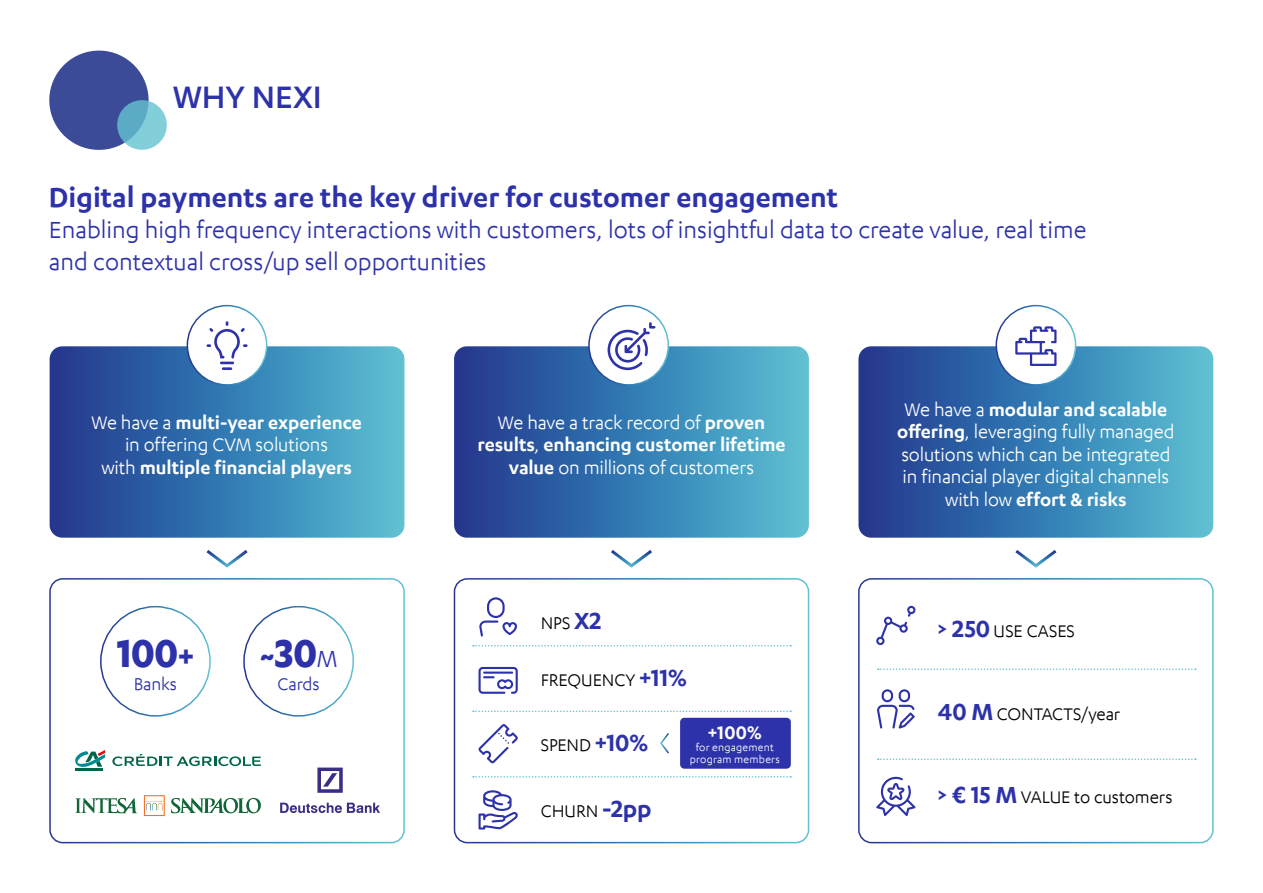
<style>
.page{position:relative;width:1263px;height:893px;background:#fff}
.page>*{position:absolute;margin:0;border:0;box-sizing:border-box;transform-origin:0 0}
.t1{font:700 45px "Karbon App";color:#2d32aa}
.t2{font:500 36px "Karbon App";letter-spacing:-.005em;color:#2d32aa}
.t3{font:600 31.5px "Karbon App";color:#2d32aa}
.t4{font:27px "Karbon App";color:#2d32aa}
.t5{font:21px/22.5px "Karbon App";letter-spacing:-.01em;color:#fff;text-align:center}
.t6{font:600 21px "Karbon App";letter-spacing:-.005em;color:#fff}
.t7{font:19.5px "Karbon App";letter-spacing:-.005em;color:#000}
.t8{font:19.5px "Karbon App";letter-spacing:-.005em;color:#2d32aa}
.t9{font:12px "Karbon App";letter-spacing:.02em;color:#fff}
.s1{font-weight:400}
.s2{font-size:36px}
.s3{font-weight:400;font-size:27px}
.s4{font-weight:600}
.s5{font-weight:600;font-size:27px;color:#2d32aa}
</style>
<div class="page">
<div style="left:454px;top:578px;width:355px;height:265px;border:2px solid #fff;border-radius:13px"></div>
<div style="left:858px;top:578px;width:356px;height:265px;border:2px solid #fff;border-radius:13px"></div>
<div style="left:49px;top:578px;width:356px;height:265px;border:2px solid #fff;border-radius:13px"></div>
<svg style="left:50px;top:346px;width:354px;height:192px;background:#397bb1"></svg>
<svg style="left:454px;top:346px;width:355px;height:192px;background:#3a7bb1"></svg>
<div style="left:680px;top:718px;width:111px;height:51px;background:#2d32aa;border-radius:4px"></div>
<svg style="left:858px;top:346px;width:355px;height:192px;background:#3a7bb1"></svg>
<svg style="left:206px;top:550px;width:42px;height:18px"></svg>
<svg style="left:611px;top:550px;width:41px;height:18px"></svg>
<svg style="left:660px;top:733px;width:9px;height:21px"></svg>
<svg style="left:1015px;top:550px;width:42px;height:18px"></svg>
<div style="left:996px;top:306px;width:79px;height:79px;background:#fff;border-radius:50%"></div>
<div style="left:995px;top:305px;width:81px;height:81px;border:2px solid #fff;border-radius:50%"></div>
<div style="left:589px;top:306px;width:79px;height:79px;background:#fff;border-radius:50%"></div>
<div style="left:588px;top:305px;width:81px;height:81px;border:2px solid #fff;border-radius:50%"></div>
<div style="left:187px;top:306px;width:80px;height:79px;background:#fff;border-radius:50%"></div>
<div style="left:187px;top:305px;width:80px;height:81px;border:2px solid #fff;border-radius:50%"></div>
<div style="left:100px;top:606px;width:111px;height:111px;border:2px solid #fff;border-radius:50%"></div>
<div style="left:243px;top:606px;width:111px;height:111px;border:2px solid #fff;border-radius:50%"></div>
<svg style="left:478px;top:667px;width:40px;height:27px"></svg>
<svg style="left:479px;top:597px;width:38px;height:40px"></svg>
<svg style="left:876px;top:606px;width:39px;height:39px"></svg>
<svg style="left:877px;top:689px;width:38px;height:39px"></svg>
<svg style="left:876px;top:777px;width:39px;height:39px"></svg>
<svg style="left:478px;top:790px;width:40px;height:39px"></svg>
<svg style="left:1015px;top:326px;width:41px;height:40px"></svg>
<svg style="left:607px;top:322px;width:48px;height:48px"></svg>
<svg style="left:207px;top:321px;width:41px;height:49px"></svg>
<svg style="left:112px;top:754px;width:149px;height:12px"></svg>
<hr style="left:75px;top:768px;width:28px;height:3px;background:#00664b">
<svg style="left:75px;top:750px;width:30px;height:17px"></svg>
<svg style="left:317px;top:767px;width:26px;height:26px"></svg>
<svg style="left:280px;top:803px;width:100px;height:10px"></svg>
<svg style="left:171px;top:798px;width:90px;height:15px"></svg>
<svg style="left:75px;top:798px;width:62px;height:15px"></svg>
<svg style="left:144px;top:795px;width:21px;height:21px"></svg>
<svg style="left:478px;top:724px;width:40px;height:39px"></svg>
<svg style="left:878px;top:668px;width:318px;height:2px"></svg>
<svg style="left:473px;top:645px;width:318px;height:2px"></svg>
<svg style="left:473px;top:711px;width:318px;height:1px"></svg>
<svg style="left:473px;top:776px;width:318px;height:1px"></svg>
<svg style="left:878px;top:758px;width:318px;height:2px"></svg>
<svg style="left:49px;top:50px;width:118px;height:100px"></svg>
<p class="t2" style="left:173px;top:77px;width:151px">WHY NEXI</p>
<p class="t3" style="left:49px;top:180px;width:791px">Digital payments are the key driver for customer engagement</p>
<p class="t4" style="left:49px;top:215px;width:1039px">Enabling high frequency interactions with customers, lots of insightful data to create value, real time</p>
<p class="t4" style="left:49px;top:247px;width:439px">and contextual cross/up sell opportunities</p>
<p class="t6" style="left:91px;top:410px;width:272px"><span class="s1">We have a</span> multi-year experience</p>
<p class="t5" style="left:125px;top:433px;width:205px">in offering CVM solutions</p>
<p class="t6" style="left:101px;top:455px;width:252px"><span class="s1">with</span> multiple financial players</p>
<p class="t1" style="left:116px;top:628px;width:80px">100<span class="s2">+</span></p>
<p class="t8" style="left:134px;top:673px;width:45px">Banks</p>
<p class="t1" style="left:260px;top:628px;width:79px"><span class="s2">~</span>30<span class="s3">M</span></p>
<p class="t8" style="left:278px;top:673px;width:44px">Cards</p>
<p class="t5" style="left:498px;top:410px;width:269px">We have a track record of <span class="s4">proven</span></p>
<p class="t6" style="left:477px;top:433px;width:310px">results<span class="s1">,</span> enhancing customer lifetime</p>
<p class="t5" style="left:509px;top:455px;width:247px"><span class="s4">value</span> on millions of customers</p>
<p class="t7" style="left:541px;top:612px;width:62px">NPS <span class="s5">X2</span></p>
<p class="t7" style="left:541px;top:669px;width:148px">FREQUENCY <span class="s5">+11%</span></p>
<p class="t7" style="left:541px;top:734px;width:109px">SPEND <span class="s5">+10%</span></p>
<p class="t7" style="left:541px;top:800px;width:112px">CHURN <span class="s5">-2pp</span></p>
<p class="t6" style="left:708px;top:721px;width:55px">+100%</p>
<p class="t9" style="left:696px;top:741px;width:80px">for engagement</p>
<p class="t9" style="left:690px;top:753px;width:92px">program members</p>
<p class="t5" style="left:897px;top:397px;width:279px">We have a <span class="s4">modular and scalable offering</span>, leveraging fully managed solutions which can be integrated</p>
<p class="t5" style="left:902px;top:465px;width:268px">in financial player digital channels</p>
<p class="t6" style="left:945px;top:487px;width:183px"><span class="s1">with low</span> effort &amp; risks</p>
<p class="t7" style="left:938px;top:620px;width:139px"><span class="s5">&gt; 250</span> USE CASES</p>
<p class="t7" style="left:938px;top:703px;width:184px"><span class="s5">40 M</span> CONTACTS/year</p>
<p class="t7" style="left:938px;top:787px;width:236px"><span class="s5">&gt; € 15 M</span> VALUE to customers</p>
</div>
